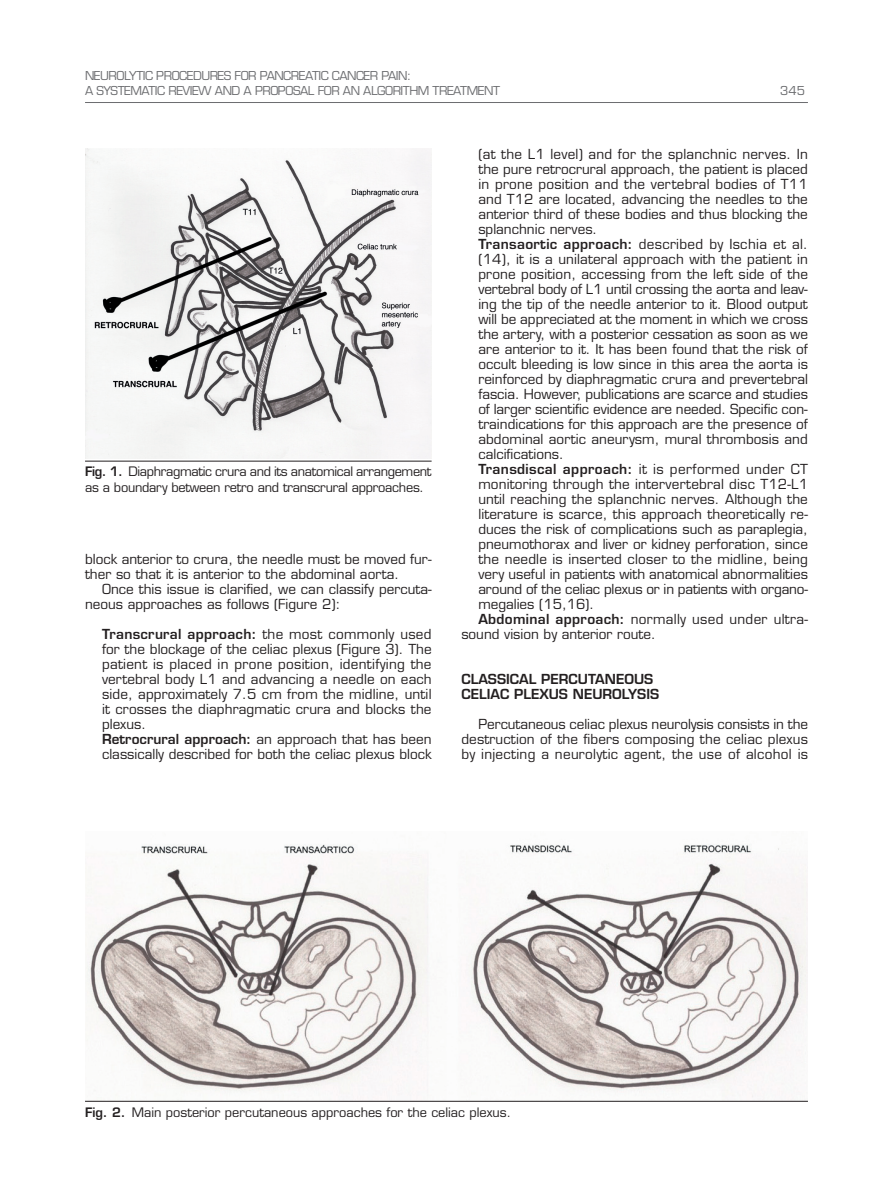
<style>
.page{position:relative;width:893px;height:1191px;background:#fff}
.page>*{position:absolute;margin:0;border:0;box-sizing:border-box;transform-origin:0 0}
.t1{font:13.5px/15px "Eurostile LT Std";color:#231f20}
.t2{font:13.5px "Eurostile LT Std";letter-spacing:.025em;color:#231f20}
.t3{font:600 13.5px/15px "Eurostile LT Std";color:#231f20}
.t4{font:600 13.5px "Eurostile LT Std";letter-spacing:.025em;color:#231f20}
.t5{font:12.75px/15.3px "Eurostile LT Std";letter-spacing:-.02em;color:#231f20}
.t6{font:12.75px "Eurostile LT Std";color:#231f20}
.t7{font:12px/15px "Eurostile LT Std";letter-spacing:-.04em;color:#6c6d70}
.s1{font-weight:600}
.s2{font-weight:400}
</style>
<div class="page">
<hr style="left:85px;top:102px;width:723px;height:1px;background:#6c6d70">
<img style="left:85px;top:844px;width:723px;height:254px">
<hr style="left:85px;top:1101px;width:723px;height:1px;background:#231f20">
<img style="left:85px;top:149px;width:347px;height:309px">
<hr style="left:85px;top:461px;width:347px;height:1px;background:#231f20">
<p class="t7" style="left:85px;top:68px;width:416px">NEUROLYTIC PROCEDURES FOR PANCREATIC CANCER PAIN:<br>A SYSTEMATIC REVIEW AND A PROPOSAL FOR AN ALGORITHM TREATMENT</p>
<p class="t7" style="left:780px;top:83px;width:26px">345</p>
<p class="t5" style="left:85px;top:464px;width:348px"><span class="s1">Fig. 1.</span> Diaphragmatic crura and its anatomical arrangement as a boundary between retro and transcrural approaches.</p>
<p class="t1" style="left:85px;top:552px;width:348px">block anterior to crura, the needle must be moved fur&shy;ther so that it is anterior to the abdominal aorta.</p>
<p class="t1" style="left:85px;top:582px;width:348px;text-indent:17px">Once this issue is clarified, we can classify percuta&shy;neous approaches as follows (Figure 2):</p>
<p class="t1" style="left:102px;top:627px;width:331px"><span class="s1">Transcrural approach:</span> the most commonly used for the blockage of the celiac plexus (Figure 3). The patient is placed in prone position, identifying the vertebral body L1 and advancing a needle on each side, approximately 7.5 cm from the midline, until it crosses the diaphragmatic crura and blocks the plexus.<br><span class="s1">Retrocrural approach:</span> an approach that has been classically described for both the celiac plexus block</p>
<p class="t1" style="left:478px;top:147px;width:331px">(at the L1 level) and for the splanchnic nerves. In</p>
<p class="t1" style="left:478px;top:162px;width:331px">the pure retrocrural approach, the patient is placed</p>
<p class="t1" style="left:478px;top:177px;width:331px">in prone position and the vertebral bodies of T11</p>
<p class="t1" style="left:478px;top:192px;width:331px">and T12 are located, advancing the needles to the</p>
<p class="t1" style="left:478px;top:207px;width:331px">anterior third of these bodies and thus blocking the</p>
<p class="t1" style="left:478px;top:222px;width:120px">splanchnic nerves.</p>
<p class="t2" style="left:478px;top:236px;width:331px"><span class="s1">Transaortic approach:</span> described by Ischia et al.</p>
<p class="t1" style="left:478px;top:252px;width:331px">(14), it is a unilateral approach with the patient in</p>
<p class="t1" style="left:478px;top:267px;width:331px">prone position, accessing from the left side of the</p>
<p class="t1" style="left:478px;top:282px;width:331px">vertebral body of L1 until crossing the aorta and leav-</p>
<p class="t1" style="left:478px;top:297px;width:331px">ing the tip of the needle anterior to it. Blood output</p>
<p class="t1" style="left:478px;top:312px;width:331px">will be appreciated at the moment in which we cross</p>
<p class="t1" style="left:478px;top:327px;width:331px">the artery, with a posterior cessation as soon as we</p>
<p class="t1" style="left:478px;top:342px;width:331px">are anterior to it. It has been found that the risk of</p>
<p class="t1" style="left:478px;top:357px;width:331px">occult bleeding is low since in this area the aorta is</p>
<p class="t1" style="left:478px;top:372px;width:331px">reinforced by diaphragmatic crura and prevertebral</p>
<p class="t1" style="left:478px;top:387px;width:331px">fascia. However, publications are scarce and studies</p>
<p class="t1" style="left:478px;top:402px;width:331px">of larger scientific evidence are needed. Specific con-</p>
<p class="t1" style="left:478px;top:417px;width:331px">traindications for this approach are the presence of</p>
<p class="t1" style="left:478px;top:432px;width:331px">abdominal aortic aneurysm, mural thrombosis and</p>
<p class="t1" style="left:478px;top:447px;width:87px">calcifications.</p>
<p class="t4" style="left:478px;top:460px;width:331px">Transdiscal approach: <span class="s2">it is performed under CT</span></p>
<p class="t1" style="left:478px;top:477px;width:331px">monitoring through the intervertebral disc T12-L1</p>
<p class="t1" style="left:478px;top:492px;width:331px">until reaching the splanchnic nerves. Although the</p>
<p class="t1" style="left:478px;top:507px;width:331px">literature is scarce, this approach theoretically re-</p>
<p class="t1" style="left:478px;top:522px;width:331px">duces the risk of complications such as paraplegia,</p>
<p class="t1" style="left:478px;top:537px;width:331px">pneumothorax and liver or kidney perforation, since</p>
<p class="t1" style="left:478px;top:552px;width:331px">the needle is inserted closer to the midline, being</p>
<p class="t1" style="left:478px;top:567px;width:331px">very useful in patients with anatomical abnormalities</p>
<p class="t1" style="left:478px;top:582px;width:331px">around of the celiac plexus or in patients with organo-</p>
<p class="t1" style="left:478px;top:597px;width:117px">megalies (15,16).</p>
<p class="t2" style="left:478px;top:611px;width:331px"><span class="s1">Abdominal approach:</span> normally used under ultra-</p>
<p class="t1" style="left:461px;top:627px;width:196px">sound vision by anterior route.</p>
<p class="t3" style="left:461px;top:671px;width:199px">CLASSICAL PERCUTANEOUS<br>CELIAC PLEXUS NEUROLYSIS</p>
<p class="t1" style="left:461px;top:717px;width:348px;text-align:justify;text-indent:17px">Percutaneous celiac plexus neurolysis consists in the destruction of the fibers composing the celiac plexus by injecting a neurolytic agent, the use of alcohol is</p>
<p class="t6" style="left:85px;top:1104px;width:428px"><span class="s1">Fig. 2.</span> Main posterior percutaneous approaches for the celiac plexus.</p>
</div>
